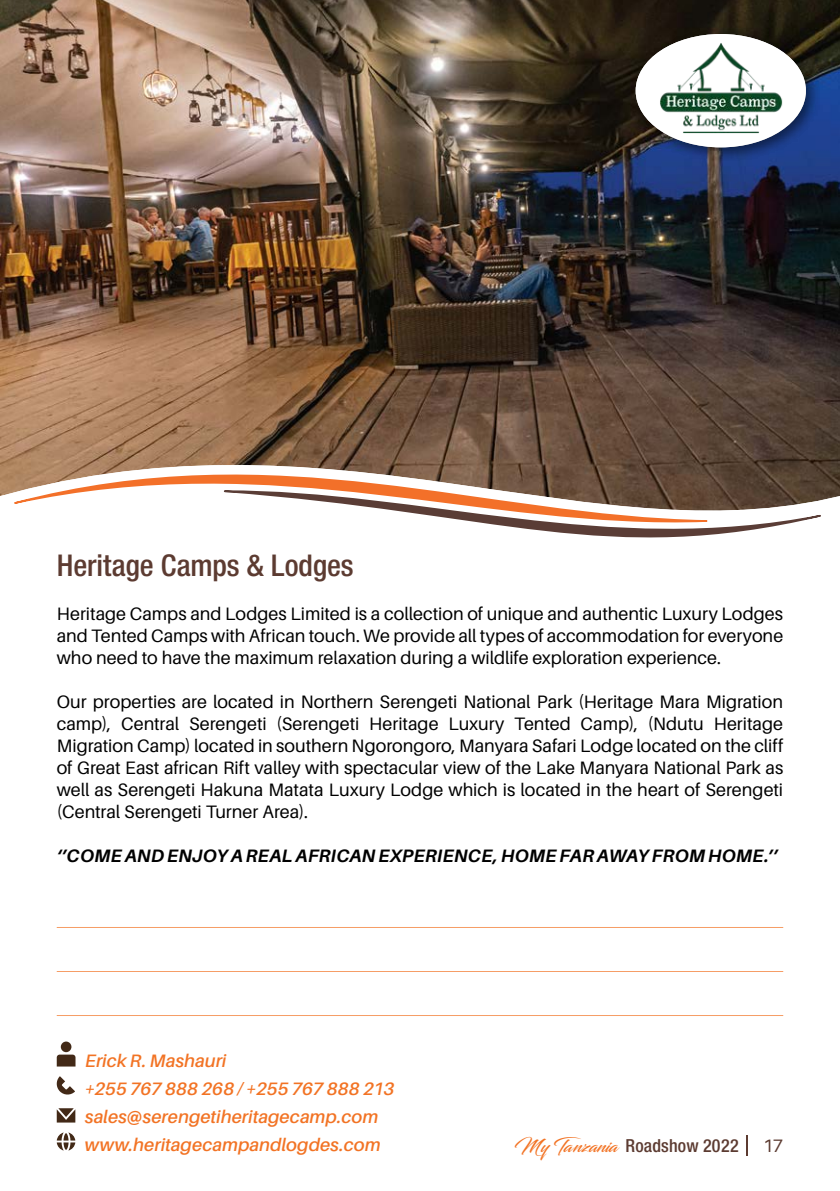
<style>
.page{position:relative;width:840px;height:1191px;background:#fff}
.page>*{position:absolute;margin:0;border:0;box-sizing:border-box;transform-origin:0 0}
.Company_Name{font:500 condensed 30px "Helvetica Neue LT Std";color:#5c3b31}
.Body{font:18px/22px "Aileron";color:#000;text-align:justify}
.Contact_Person{font:italic 600 18px "Aileron";letter-spacing:.005em;color:#f27324}
.Body-2{font:italic 700 18px "Aileron";letter-spacing:.015em;color:#000}
.t1{font:500 condensed 18px "Helvetica Neue LT Std";letter-spacing:.01em;color:#5c3b31}
.t2{font:18px "Aileron";color:#5c3b31}
.s1{font-family:"Blacksword";font-weight:400;font-stretch:normal;color:#f27324}
</style>
<div class="page">
<hr style="left:57px;top:927px;width:725px;height:1px;background:#f69d66">
<hr style="left:57px;top:971px;width:725px;height:1px;background:#f69d66">
<hr style="left:57px;top:1015px;width:725px;height:1px;background:#f69d66">
<div style="left:61px;top:1041px;width:10px;height:11px;background:#422917;border-radius:50%"></div>
<svg style="left:57px;top:1054px;width:18px;height:12px"></svg>
<svg style="left:56px;top:1076px;width:19px;height:19px"></svg>
<svg style="left:57px;top:1108px;width:18px;height:14px"></svg>
<svg style="left:57px;top:1132px;width:18px;height:18px"></svg>
<img style="left:0;top:0;width:839px;height:465px">
<svg style="left:0;top:465px;width:839px;height:35px;background:#614d3c"></svg>
<svg style="left:13px;top:465px;width:695px;height:39px"></svg>
<svg style="left:223px;top:489px;width:598px;height:49px"></svg>
<div style="left:628px;top:27px;width:191px;height:135px;background:#000;opacity:.3"></div>
<div style="left:635px;top:34px;width:170px;height:113px;background:#fff;border-radius:50%"></div>
<img style="left:659px;top:43px;width:122px;height:90px">
<svg style="left:746px;top:1135px;width:1px;height:20px"></svg>
<p class="Company_Name" style="left:57px;top:547px;width:298px">Heritage Camps &amp; Lodges</p>
<p class="Body" style="left:57px;top:602px;width:727px">Heritage Camps and Lodges Limited is a collection of unique and authentic Luxury Lodges and Tented Camps with African touch. We provide all types of accommodation for everyone who need to have the maximum relaxation during a wildlife exploration experience.</p>
<p class="Body" style="left:57px;top:690px;width:727px">Our properties are located in Northern Serengeti National Park (Heritage Mara Migration camp), Central Serengeti (Serengeti Heritage Luxury Tented Camp), (Ndutu Heritage Migration Camp) located in southern Ngorongoro, Manyara Safari Lodge located on the cliff of Great East african Rift valley with spectacular view of the Lake Manyara National Park as well as Serengeti Hakuna Matata Luxury Lodge which is located in the heart of Serengeti (Central Serengeti Turner Area).</p>
<p class="Body-2" style="left:57px;top:845px;width:722px">‘’COME AND ENJOY A REAL AFRICAN EXPERIENCE, HOME FAR AWAY FROM HOME.’’</p>
<p class="Contact_Person" style="left:85px;top:1050px;width:143px">Erick R. Mashauri</p>
<p class="Contact_Person" style="left:85px;top:1078px;width:311px">+255 767 888 268 / +255 767 888 213</p>
<p class="Contact_Person" style="left:85px;top:1106px;width:294px">sales@serengetiheritagecamp.com</p>
<p class="Contact_Person" style="left:85px;top:1134px;width:297px">www.heritagecampandlogdes.com</p>
<p class="t1" style="left:514px;top:1134px;width:226px"><span class="s1">My Tanzania</span> Roadshow 2022</p>
<p class="t2" style="left:762px;top:1135px;width:21px">17</p>
</div>
